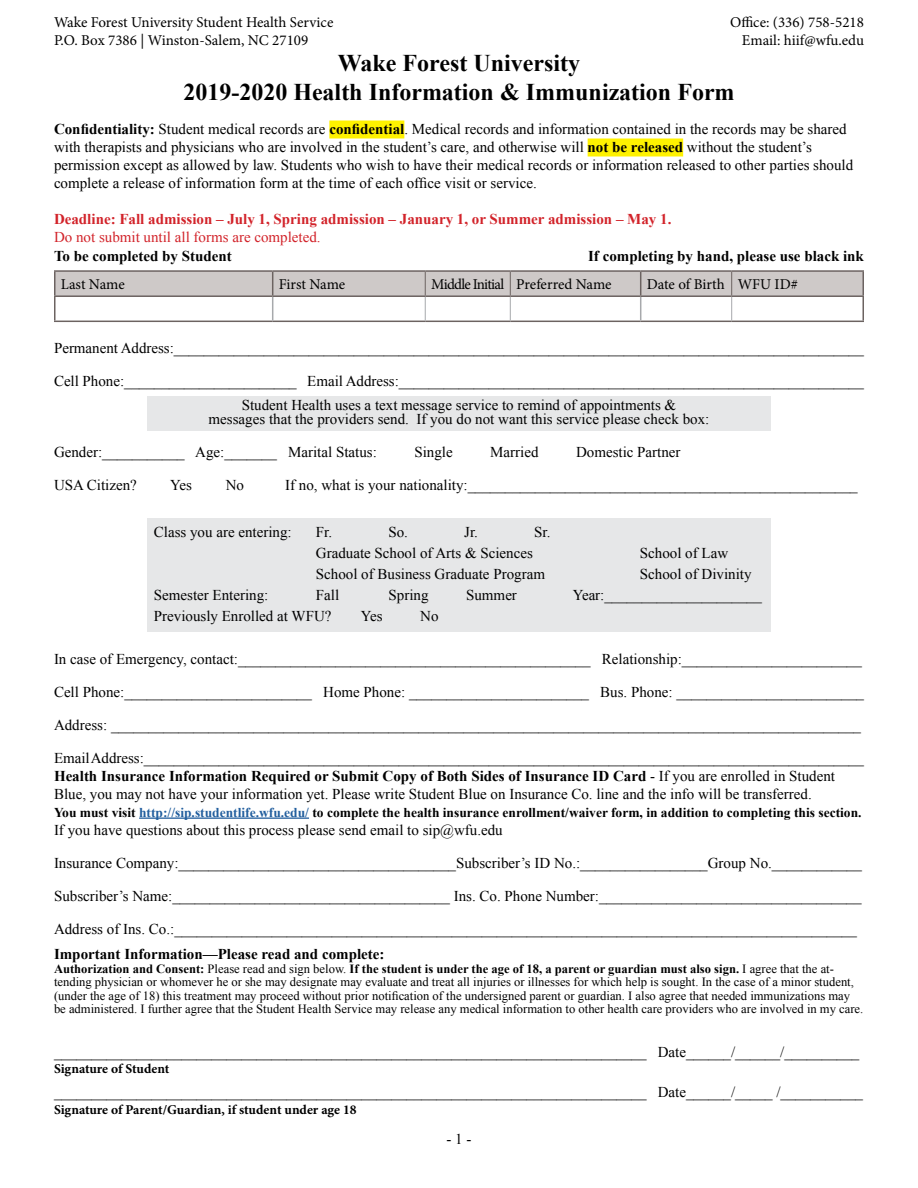
<style>
.page{position:relative;width:918px;height:1188px;background:#fff}
.page>*{position:absolute;margin:0;border:0;box-sizing:border-box;transform-origin:0 0}
.t1{font:700 24px/28.8px "Times New Roman";color:#000;text-align:center}
.t2{font:15px/18px "Times New Roman";color:#000}
.t3{font:15px/18px "Minion Pro";color:#000}
.t4{font:700 15px "Times New Roman";color:#000}
.t5{font:700 15px "Times New Roman";color:#d2232a}
.t6{font:15px "Times New Roman";color:#d2232a}
.t7{font:15px "Minion Pro";letter-spacing:-.035em;color:#000}
.t8{font:700 13.5px "Times New Roman";color:#000}
.t9{font:700 13.5px "Minion Pro";letter-spacing:-.005em;color:#000}
.t10{font:12.6px/13.5px "Times New Roman";color:#000}
.s1{font-weight:700}
.s2{color:#215e9e}
</style>
<div class="page">
<div style="left:147px;top:396px;width:624px;height:34px;background:#e6e7e8"></div>
<hr style="left:139px;top:818px;width:170px;height:1px;background:#215e9e">
<div style="left:147px;top:518px;width:624px;height:114px;background:#e6e7e8"></div>
<div style="left:329px;top:121px;width:75px;height:18px;background:#fff200"></div>
<div style="left:588px;top:139px;width:95px;height:18px;background:#fff200"></div>
<hr style="left:54px;top:270px;width:219px;height:2px;background:#6c6361">
<hr style="left:54px;top:272px;width:2px;height:23px;background:#6c6361">
<hr style="left:273px;top:270px;width:152px;height:2px;background:#6c6361">
<hr style="left:425px;top:270px;width:85px;height:2px;background:#6c6361">
<hr style="left:510px;top:270px;width:131px;height:2px;background:#6c6361">
<hr style="left:641px;top:270px;width:91px;height:2px;background:#6c6361">
<hr style="left:732px;top:270px;width:132px;height:2px;background:#6c6361">
<hr style="left:862px;top:272px;width:2px;height:23px;background:#6c6361">
<hr style="left:54px;top:295px;width:219px;height:2px;background:#6c6361">
<hr style="left:54px;top:297px;width:2px;height:24px;background:#6c6361">
<hr style="left:732px;top:295px;width:132px;height:2px;background:#6c6361">
<hr style="left:862px;top:297px;width:2px;height:24px;background:#6c6361">
<hr style="left:54px;top:321px;width:219px;height:1px;background:#6c6361">
<hr style="left:273px;top:321px;width:152px;height:1px;background:#6c6361">
<hr style="left:425px;top:321px;width:85px;height:1px;background:#6c6361">
<hr style="left:510px;top:321px;width:131px;height:1px;background:#6c6361">
<hr style="left:641px;top:321px;width:91px;height:1px;background:#6c6361">
<hr style="left:732px;top:321px;width:132px;height:1px;background:#6c6361">
<svg style="left:55px;top:271px;width:808px;height:50px"></svg>
<p class="t3" style="left:54px;top:13px;width:281px">Wake Forest University Student Health Service<br>P.O. Box 7386 | Winston-Salem, NC 27109</p>
<p class="t3" style="left:730px;top:13px;width:135px;text-align:right">Office: (336) 758-5218<br>Email: hiif@wfu.edu</p>
<h1 class="t1" style="left:183px;top:48px;width:553px">Wake Forest University<br>2019-2020 Health Information &amp; Immunization Form</h1>
<p class="t2" style="left:54px;top:120px;width:801px"><span class="s1">Confidentiality:</span> Student medical records are <span class="s1">confidential</span>. Medical records and information contained in the records may be shared with therapists and physicians who are involved in the student’s care, and otherwise will <span class="s1">not be released</span> without the student’s permission except as allowed by law. Students who wish to have their medical records or information released to other parties should complete a release of information form at the time of each office visit or service.</p>
<p class="t5" style="left:54px;top:209px;width:619px">Deadline: Fall admission – July 1, Spring admission – January 1, or Summer admission – May 1.</p>
<p class="t6" style="left:54px;top:227px;width:268px">Do not submit until all forms are completed.</p>
<p class="t4" style="left:54px;top:246px;width:179px">To be completed by Student</p>
<p class="t4" style="left:588px;top:246px;width:277px">If completing by hand, please use black ink</p>
<p class="t3" style="left:61px;top:275px;width:66px">Last Name</p>
<p class="t3" style="left:279px;top:275px;width:68px">First Name</p>
<p class="t7" style="left:431px;top:274px;width:182px">Middle Initial Preferred Name</p>
<p class="t3" style="left:647px;top:275px;width:153px">Date of Birth WFU ID#</p>
<p class="t2" style="left:54px;top:339px;width:811px">Permanent Address:____________________________________________________________________________________________</p>
<p class="t2" style="left:54px;top:369px;width:811px;line-height:24px;text-align:center">Cell Phone:_______________________ Email Address:______________________________________________________________<br>Student Health uses a text message service to remind of appointments &amp;</p>
<p class="t2" style="left:209px;top:409px;width:502px">messages that the providers send. If you do not want this service please check box:</p>
<p class="t2" style="left:54px;top:442px;width:324px">Gender:___________ Age:_______ Marital Status:</p>
<p class="t2" style="left:414px;top:442px;width:40px">Single</p>
<p class="t2" style="left:490px;top:442px;width:50px">Married</p>
<p class="t2" style="left:576px;top:442px;width:106px">Domestic Partner</p>
<p class="t2" style="left:54px;top:475px;width:84px">USA Citizen?</p>
<p class="t2" style="left:170px;top:475px;width:23px">Yes</p>
<p class="t2" style="left:226px;top:475px;width:20px">No</p>
<p class="t2" style="left:285px;top:475px;width:574px">If no, what is your nationality:____________________________________________________</p>
<p class="t2" style="left:154px;top:523px;width:139px">Class you are entering:</p>
<p class="t2" style="left:316px;top:523px;width:18px">Fr.</p>
<p class="t2" style="left:388px;top:523px;width:21px">So.</p>
<p class="t2" style="left:464px;top:523px;width:15px">Jr.</p>
<p class="t2" style="left:534px;top:523px;width:18px">Sr.</p>
<p class="t2" style="left:316px;top:544px;width:219px">Graduate School of Arts &amp; Sciences</p>
<p class="t2" style="left:640px;top:544px;width:90px">School of Law</p>
<p class="t2" style="left:316px;top:565px;width:231px">School of Business Graduate Program</p>
<p class="t2" style="left:640px;top:565px;width:113px">School of Divinity</p>
<p class="t2" style="left:154px;top:586px;width:116px">Semester Entering:</p>
<p class="t2" style="left:316px;top:586px;width:25px">Fall</p>
<p class="t2" style="left:389px;top:586px;width:42px">Spring</p>
<p class="t2" style="left:466px;top:586px;width:52px">Summer</p>
<p class="t2" style="left:573px;top:586px;width:191px">Year:_____________________</p>
<p class="t2" style="left:154px;top:607px;width:179px">Previously Enrolled at WFU?</p>
<p class="t2" style="left:361px;top:607px;width:23px">Yes</p>
<p class="t2" style="left:420px;top:607px;width:20px">No</p>
<p class="t2" style="left:54px;top:649px;width:809px">In case of Emergency, contact:_______________________________________________ Relationship:________________________</p>
<p class="t2" style="left:54px;top:682px;width:812px">Cell Phone:_________________________ Home Phone: ________________________ Bus. Phone: _________________________</p>
<p class="t2" style="left:54px;top:715px;width:809px">Address: ____________________________________________________________________________________________________</p>
<p class="t2" style="left:54px;top:748px;width:811px">Email Address:________________________________________________________________________________________________<br><span class="s1">Health Insurance Information Required or Submit Copy of Both Sides of Insurance ID Card</span> - If you are enrolled in Student<br>Blue, you may not have your information yet. Please write Student Blue on Insurance Co. line and the info will be transferred.</p>
<p class="t8" style="left:54px;top:803px;width:809px">You must visit <span class="s2">http://sip.studentlife.wfu.edu/</span> to complete the health insurance enrollment/waiver form, in addition to completing this section.</p>
<p class="t2" style="left:54px;top:820px;width:450px">If you have questions about this process please send email to sip@wfu.edu</p>
<p class="t2" style="left:54px;top:853px;width:809px">Insurance Company:_____________________________________Subscriber’s ID No.:_________________Group No.____________</p>
<p class="t2" style="left:54px;top:886px;width:809px">Subscriber’s Name:_____________________________________ Ins. Co. Phone Number:___________________________________</p>
<p class="t2" style="left:54px;top:919px;width:804px">Address of Ins. Co.:___________________________________________________________________________________________</p>
<p class="t4" style="left:54px;top:944px;width:332px">Important Information—Please read and complete:</p>
<p class="t10" style="left:54px;top:962px;width:811px"><span class="s1">Authorization and Consent:</span> Please read and sign below. <span class="s1">If the student is under the age of 18, a parent or guardian must also sign.</span> I agree that the at&shy;tending physician or whomever he or she may designate may evaluate and treat all injuries or illnesses for which help is sought. In the case of a minor student, (under the age of 18) this treatment may proceed without prior notification of the undersigned parent or guardian. I also agree that needed immunizations may be administered. I further agree that the Student Health Service may release any medical information to other health care providers who are involved in my care.</p>
<p class="t2" style="left:54px;top:1042px;width:807px">_______________________________________________________________________________ Date______/______/__________</p>
<p class="t2" style="left:54px;top:1083px;width:811px">_______________________________________________________________________________ Date______/_____ /___________</p>
<p class="t9" style="left:54px;top:1059px;width:117px">Signature of Student</p>
<p class="t9" style="left:54px;top:1100px;width:304px">Signature of Parent/Guardian, if student under age 18</p>
<p class="t2" style="left:447px;top:1130px;width:26px">- 1 -</p>
</div>
